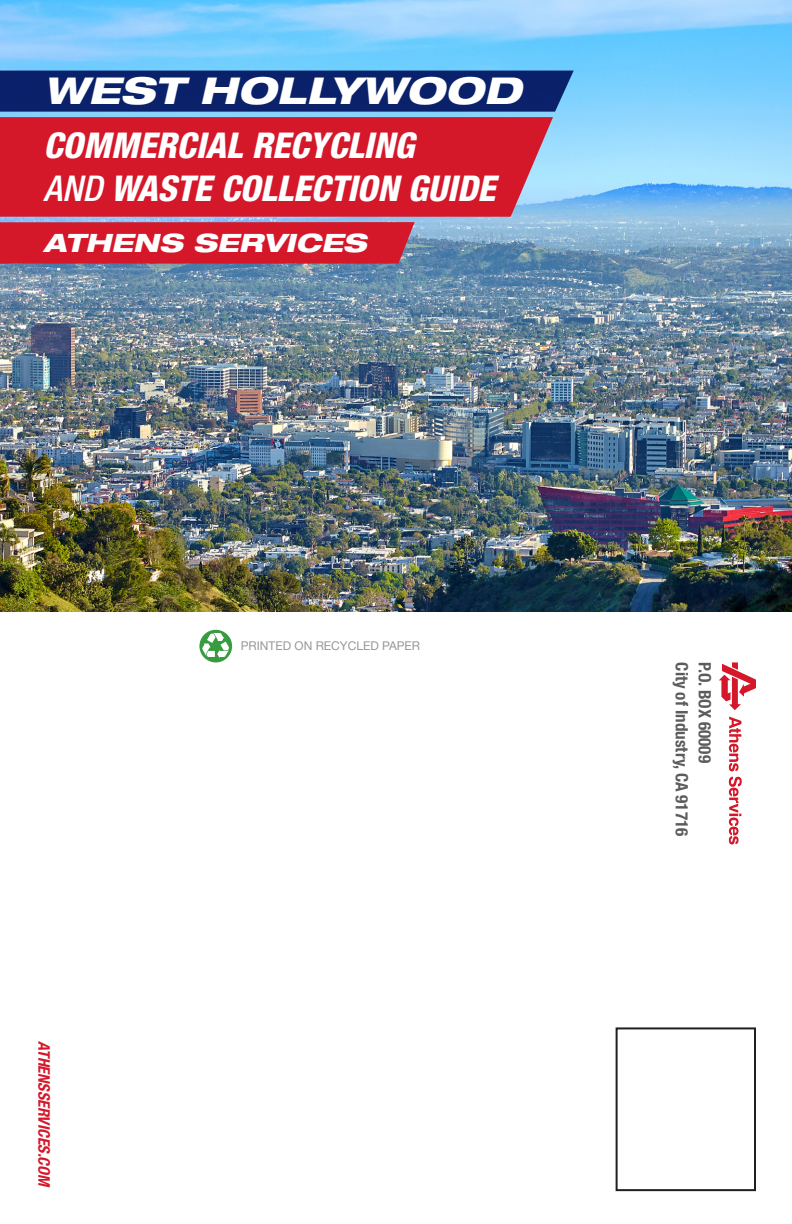
<style>
.page{position:relative;width:792px;height:1224px;background:#fff}
.page>*{position:absolute;margin:0;border:0;box-sizing:border-box;transform-origin:0 0}
.t1{font:italic 800 expanded 37px "Helvetica Neue LT Std";color:#fff;scale:1.05 1}
.t2{font:italic 800 condensed 35.6px "Helvetica Neue LT Std";color:#fff}
.t3{font:italic 800 expanded 25.4px "Helvetica Neue LT Std";color:#fff;scale:1.05 1}
.t4{font:700 condensed 17px "Helvetica Neue LT Std";color:#5c5c5d}
.t5{font:italic 700 condensed 16px "Helvetica Neue LT Std";color:#d5172a}
.t6{font:12px "Helvetica Neue";color:#9b9696}
.s1{font-weight:500}
</style>
<div class="page">
<img style="left:0;top:0;width:792px;height:612px">
<svg style="left:729px;top:717px;width:12px;height:54px"></svg>
<svg style="left:729px;top:777px;width:13px;height:67px"></svg>
<svg style="left:719px;top:662px;width:37px;height:48px"></svg>
<div style="left:616px;top:1027px;width:140px;height:164px;border:2px solid #231f20"></div>
<div style="left:199px;top:630px;width:33px;height:32px;background:#379b40;border-radius:50%"></div>
<svg style="left:202px;top:633px;width:27px;height:25px"></svg>
<div style="left:0;top:117px;width:553px;height:100px;background:#d5172a"></div>
<div style="left:0;top:71px;width:574px;height:41px;background:#0a216a"></div>
<div style="left:0;top:222px;width:415px;height:42px;background:#d5172a"></div>
<p class="t1" style="left:44px;top:67px;width:456px">WEST HOLLYWOOD</p>
<p class="t2" style="left:44px;top:124px;width:372px">COMMERCIAL RECYCLING</p>
<p class="t2" style="left:44px;top:166px;width:453px"><span class="s1">AND</span> WASTE COLLECTION GUIDE</p>
<p class="t3" style="left:44px;top:227px;width:309px">ATHENS SERVICES</p>
<p class="t5" style="left:54px;top:1041px;width:148px;rotate:90deg">ATHENSSERVICES.COM</p>
<p class="t6" style="left:241px;top:637px;width:181px">PRINTED ON RECYCLED PAPER</p>
<p class="t4" style="left:692px;top:662px;width:175px;rotate:90deg">City of Industry, CA 91716</p>
<p class="t4" style="left:715px;top:662px;width:102px;rotate:90deg">P.O. BOX 60009</p>
</div>
